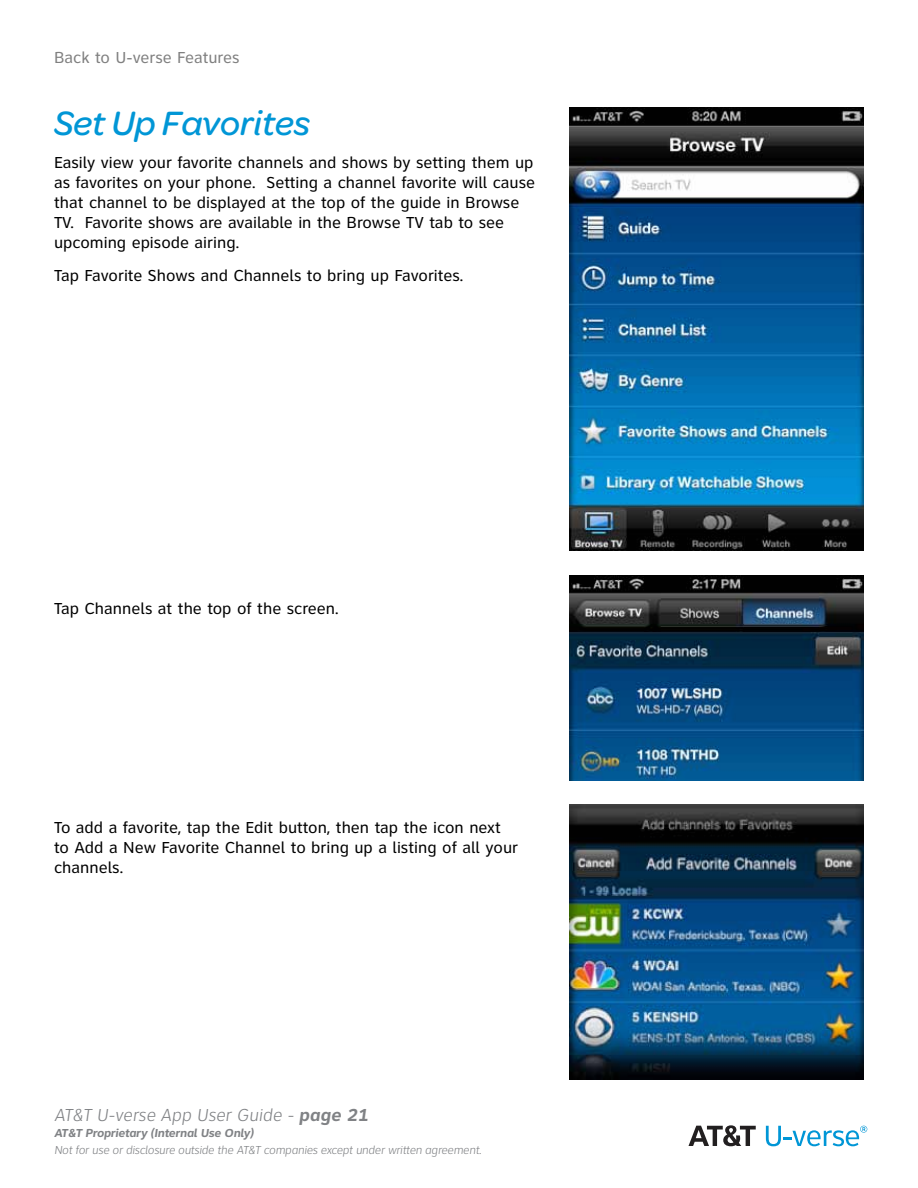
<style>
.page{position:relative;width:918px;height:1188px;background:#fff}
.page>*{position:absolute;margin:0;border:0;box-sizing:border-box;transform-origin:0 0}
.t1{font:italic 500 36px "Omnes";color:#0096d6}
.t2{font:italic 300 18px "Clearview ATT";color:#808285}
.t3{font:16.5px/19.8px "Clearview ATT";color:#000}
.t4{font:16.5px "Clearview ATT";color:#808080}
.t5{font:italic 300 12px "Clearview ATT";letter-spacing:-.02em;color:#808285}
.t6{font:italic 700 12px "Clearview ATT";letter-spacing:-.02em;color:#808285}
.s1{font-weight:700}
</style>
<div class="page">
<svg style="left:689px;top:1125px;width:67px;height:21px"></svg>
<svg style="left:766px;top:1126px;width:101px;height:20px"></svg>
<img style="left:570px;top:108px;width:294px;height:442px">
<img style="left:570px;top:575px;width:294px;height:205px">
<img style="left:570px;top:804px;width:294px;height:276px">
<p class="t4" style="left:54px;top:48px;width:187px">Back to U-verse Features</p>
<h1 class="t1" style="left:54px;top:103px;width:258px">Set Up Favorites</h1>
<p class="t3" style="left:54px;top:153px;width:483px">Easily view your favorite channels and shows by setting them up as favorites on your phone. Setting a channel favorite will cause that channel to be displayed at the top of the guide in Browse TV. Favorite shows are available in the Browse TV tab to see upcoming episode airing.</p>
<p class="t3" style="left:54px;top:265px;width:411px">Tap Favorite Shows and Channels to bring up Favorites.</p>
<p class="t3" style="left:54px;top:598px;width:286px">Tap Channels at the top of the screen.</p>
<p class="t3" style="left:54px;top:818px;width:466px">To add a favorite, tap the Edit button, then tap the icon next to Add a New Favorite Channel to bring up a listing of all your channels.</p>
<p class="t2" style="left:54px;top:1105px;width:316px">AT&amp;T U-verse App User Guide - <span class="s1">page 21</span></p>
<p class="t6" style="left:54px;top:1126px;width:201px">AT&amp;T Proprietary (Internal Use Only)</p>
<p class="t5" style="left:54px;top:1143px;width:429px">Not for use or disclosure outside the AT&amp;T companies except under written agreement.</p>
</div>
